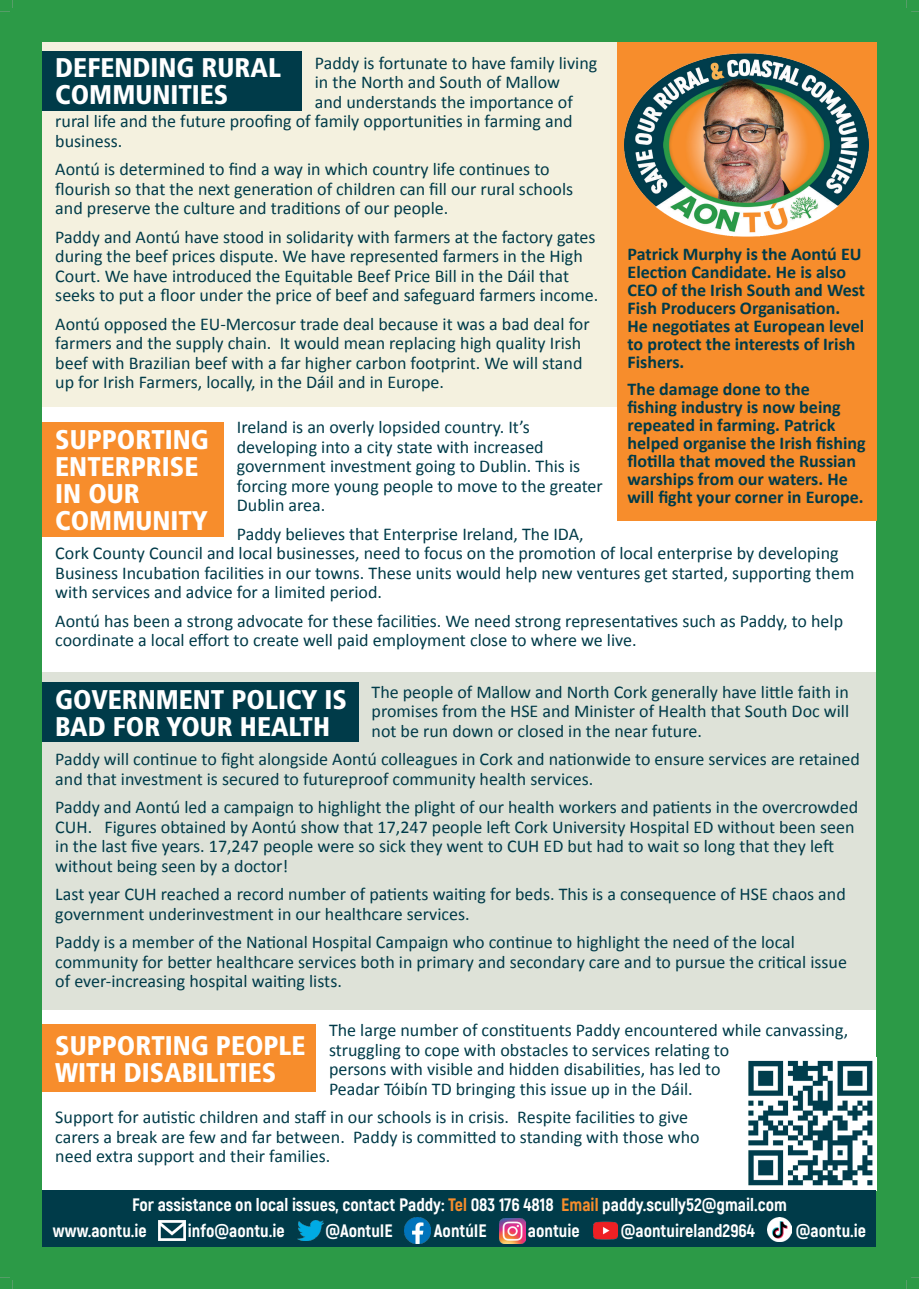
<style>
.page{position:relative;width:919px;height:1289px;background:#fff}
.page>*{position:absolute;margin:0;border:0;box-sizing:border-box;transform-origin:0 0}
.t1{font:900 condensed 27px/27px "Frutiger";color:#fff}
.t2{font:18px/19.5px "Calibri";color:#003b49}
.t3{font:700 18px/18px "Calibri";color:#003b49}
.t4{font:800 18px/25.5px "Akrobat";color:#fff}
.s1{color:#f78d2c}
</style>
<div class="page">
<div style="left:0;top:0;width:918px;height:1288px;background:#2c9a47"></div>
<div style="left:43px;top:671px;width:833px;height:338px;background:#dee2d8"></div>
<div style="left:43px;top:407px;width:833px;height:264px;background:#fff"></div>
<div style="left:43px;top:1009px;width:833px;height:181px;background:#fff"></div>
<div style="left:43px;top:43px;width:833px;height:364px;background:#f4f1df"></div>
<div style="left:43px;top:682px;width:316px;height:60px;background:#003b49"></div>
<div style="left:43px;top:51px;width:259px;height:60px;background:#003b49"></div>
<div style="left:43px;top:422px;width:181px;height:114px;background:#f78d2c"></div>
<div style="left:43px;top:1024px;width:273px;height:68px;background:#f78d2c"></div>
<img style="left:748px;top:1060px;width:125px;height:126px">
<div style="left:617px;top:43px;width:259px;height:204px;background:#f78d2c"></div>
<img style="left:624px;top:53px;width:244px;height:184px">
<div style="left:617px;top:238px;width:259px;height:282px;background:#f78d2c"></div>
<div style="left:43px;top:1190px;width:833px;height:56px;background:#003b49"></div>
<img style="left:158px;top:1220px;width:27px;height:20px">
<img style="left:767px;top:1217px;width:24px;height:24px">
<img style="left:593px;top:1221px;width:24px;height:19px">
<img style="left:298px;top:1220px;width:25px;height:20px">
<img style="left:404px;top:1217px;width:26px;height:26px">
<img style="left:499px;top:1218px;width:26px;height:25px">
<p class="t2" style="left:315px;top:53px;width:284px">Paddy is fortunate to have family living</p>
<p class="t2" style="left:315px;top:73px;width:247px">in the North and South of Mallow</p>
<p class="t2" style="left:315px;top:92px;width:259px">and understands the importance of</p>
<p class="t2" style="left:55px;top:112px;width:519px">rural life and the future proofing of family opportunities in farming and</p>
<p class="t2" style="left:55px;top:131px;width:69px">business.</p>
<p class="t2" style="left:55px;top:160px;width:519px">Aontú is determined to find a way in which country life continues to flourish so that the next generation of children can fill our rural schools and preserve the culture and traditions of our people.</p>
<p class="t2" style="left:55px;top:227px;width:544px">Paddy and Aontú have stood in solidarity with farmers at the factory gates during the beef prices dispute. We have represented farmers in the High Court. We have introduced the Equitable Beef Price Bill in the Dáil that seeks to put a floor under the price of beef and safeguard farmers income.</p>
<p class="t2" style="left:55px;top:314px;width:536px">Aontú opposed the EU-Mercosur trade deal because it was a bad deal for farmers and the supply chain. It would mean replacing high quality Irish beef with Brazilian beef with a far higher carbon footprint. We will stand up for Irish Farmers, locally, in the Dáil and in Europe.</p>
<h1 class="t1" style="left:55px;top:54px;width:227px">DEFENDING RURAL<br>COMMUNITIES</h1>
<p class="t3" style="left:627px;top:245px;width:239px">Patrick Murphy is the Aontú EU<br>Election Candidate. He is also<br>CEO of the Irish South and West<br>Fish Producers Organisation.<br>He negotiates at European level to protect the interests of Irish<br>Fishers.</p>
<p class="t3" style="left:627px;top:380px;width:239px">The damage done to the<br>fishing industry is now being repeated in farming. Patrick helped organise the Irish fishing flotilla that moved the Russian warships from our waters. He will fight your corner in Europe.</p>
<p class="t2" style="left:237px;top:417px;width:367px">Ireland is an overly lopsided country. It’s developing into a city state with increased government investment going to Dublin. This is forcing more young people to move to the greater Dublin area.</p>
<p class="t2" style="left:55px;top:524px;width:800px;text-indent:181px">Paddy believes that Enterprise Ireland, The IDA,<br>Cork County Council and local businesses, need to focus on the promotion of local enterprise by developing Business Incubation facilities in our towns. These units would help new ventures get started, supporting them with services and advice for a limited period.</p>
<p class="t2" style="left:55px;top:611px;width:789px">Aontú has been a strong advocate for these facilities. We need strong representatives such as Paddy, to help coordinate a local effort to create well paid employment close to where we live.</p>
<h1 class="t1" style="left:55px;top:426px;width:155px">SUPPORTING<br>ENTERPRISE<br>IN OUR<br>COMMUNITY</h1>
<p class="t2" style="left:371px;top:682px;width:479px;text-align:justify">The people of Mallow and North Cork generally have little faith in promises from the HSE and Minister of Health that South Doc will not be run down or closed in the near future.</p>
<p class="t2" style="left:55px;top:749px;width:806px">Paddy will continue to fight alongside Aontú colleagues in Cork and nationwide to ensure services are retained and that investment is secured to futureproof community health services.</p>
<p class="t2" style="left:55px;top:797px;width:804px">Paddy and Aontú led a campaign to highlight the plight of our health workers and patients in the overcrowded CUH. Figures obtained by Aontú show that 17,247 people left Cork University Hospital ED without been seen in the last five years. 17,247 people were so sick they went to CUH ED but had to wait so long that they left without being seen by a doctor!</p>
<p class="t2" style="left:55px;top:884px;width:792px">Last year CUH reached a record number of patients waiting for beds. This is a consequence of HSE chaos and government underinvestment in our healthcare services.</p>
<p class="t2" style="left:55px;top:932px;width:793px">Paddy is a member of the National Hospital Campaign who continue to highlight the need of the local community for better healthcare services both in primary and secondary care and to pursue the critical issue of ever-increasing hospital waiting lists.</p>
<h1 class="t1" style="left:55px;top:686px;width:293px">GOVERNMENT POLICY IS<br>BAD FOR YOUR HEALTH</h1>
<p class="t2" style="left:329px;top:1020px;width:520px">The large number of constituents Paddy encountered while canvassing, struggling to cope with obstacles to services relating to<br>persons with visible and hidden disabilities, has led to<br>Peadar Tóibín TD bringing this issue up in the Dáil.</p>
<p class="t2" style="left:55px;top:1107px;width:646px">Support for autistic children and staff in our schools is in crisis. Respite facilities to give carers a break are few and far between. Paddy is committed to standing with those who need extra support and their families.</p>
<h1 class="t1" style="left:55px;top:1032px;width:252px">SUPPORTING PEOPLE<br>WITH DISABILITIES</h1>
<p class="t4" style="left:53px;top:1192px;width:735px;text-indent:79px">For assistance on local issues, contact Paddy: <span class="s1">Tel</span> 083 176 4818 <span class="s1">Email</span> paddy.scully52@gmail.com www.aontu.ie</p>
<p class="t4" style="left:188px;top:1217px;width:98px">info@aontu.ie</p>
<p class="t4" style="left:325px;top:1217px;width:69px">@AontuIE</p>
<p class="t4" style="left:434px;top:1217px;width:54px">AontúIE</p>
<p class="t4" style="left:528px;top:1217px;width:53px">aontuie</p>
<p class="t4" style="left:620px;top:1217px;width:136px">@aontuireland2964</p>
<p class="t4" style="left:795px;top:1217px;width:72px">@aontu.ie</p>
</div>
